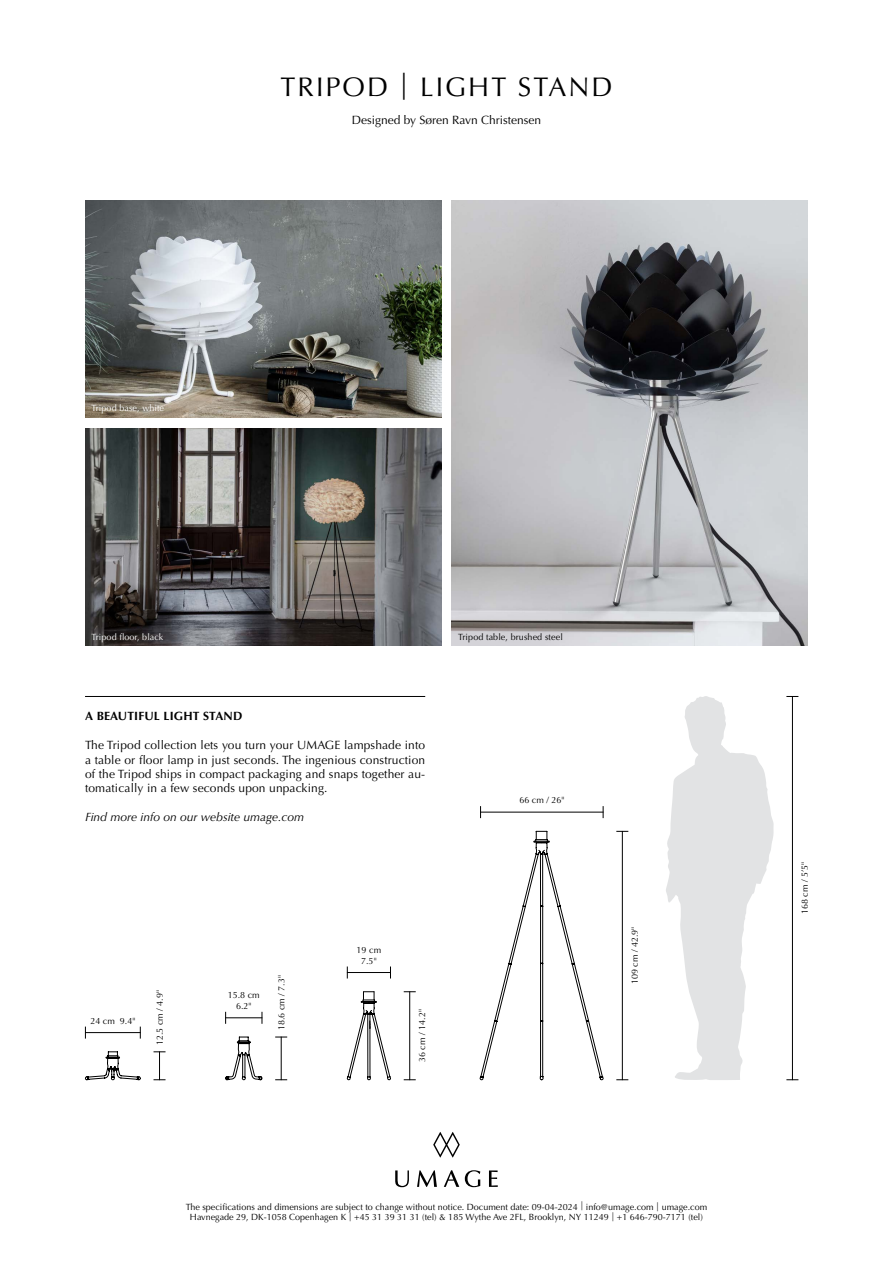
<style>
.page{position:relative;width:893px;height:1263px;background:#fff}
.page>*{position:absolute;margin:0;border:0;box-sizing:border-box;transform-origin:0 0}
.t1{font:27px "Optima LT Std";letter-spacing:.075em;color:#000}
.t2{font:12px/14.4px "Optima LT Std";letter-spacing:.01em;color:#000;text-align:justify}
.t3{font:italic 12px "Optima LT Std";color:#000}
.t4{font:700 12px "Optima LT Std";letter-spacing:.01em;color:#000}
.t5{font:9px/10.8px "Optima LT Std";color:#000;text-align:center}
.t6{font:9px "Optima LT Std";letter-spacing:.01em;color:#fff}
</style>
<div class="page">
<svg style="left:489px;top:1170px;width:9px;height:17px"></svg>
<svg style="left:433px;top:1132px;width:27px;height:25px"></svg>
<svg style="left:395px;top:1170px;width:14px;height:17px"></svg>
<svg style="left:417px;top:1170px;width:20px;height:17px"></svg>
<svg style="left:444px;top:1170px;width:15px;height:17px"></svg>
<svg style="left:465px;top:1170px;width:15px;height:17px"></svg>
<img style="left:85px;top:428px;width:356px;height:218px">
<img style="left:85px;top:200px;width:356px;height:218px">
<img style="left:452px;top:200px;width:356px;height:446px">
<hr style="left:85px;top:696px;width:340px;height:1px;background:#000">
<svg style="left:154px;top:1051px;width:12px;height:29px"></svg>
<hr style="left:85px;top:1032px;width:56px;height:1px;background:#000">
<svg style="left:262px;top:1012px;width:1px;height:12px"></svg>
<hr style="left:225px;top:1017px;width:37px;height:1px;background:#000">
<svg style="left:225px;top:1012px;width:1px;height:12px"></svg>
<hr style="left:622px;top:831px;width:1px;height:249px;background:#000">
<svg style="left:603px;top:806px;width:1px;height:12px"></svg>
<hr style="left:480px;top:812px;width:123px;height:1px;background:#000">
<svg style="left:479px;top:830px;width:125px;height:251px"></svg>
<hr style="left:409px;top:991px;width:1px;height:89px;background:#000">
<svg style="left:404px;top:991px;width:12px;height:1px"></svg>
<svg style="left:404px;top:1079px;width:12px;height:1px"></svg>
<hr style="left:347px;top:972px;width:44px;height:1px;background:#000">
<svg style="left:347px;top:991px;width:44px;height:90px"></svg>
<svg style="left:85px;top:1051px;width:56px;height:30px"></svg>
<hr style="left:281px;top:1037px;width:1px;height:43px;background:#000">
<svg style="left:275px;top:1037px;width:12px;height:1px"></svg>
<svg style="left:275px;top:1079px;width:12px;height:1px"></svg>
<svg style="left:225px;top:1037px;width:38px;height:44px"></svg>
<hr style="left:792px;top:696px;width:1px;height:384px;background:#000">
<svg style="left:666px;top:696px;width:108px;height:384px"></svg>
<h1 class="t1" style="left:280px;top:71px;width:334px">TRIPOD | LIGHT STAND</h1>
<h2 class="t2" style="left:352px;top:113px;width:191px">Designed by Søren Ravn Christensen</h2>
<p class="t6" style="left:91px;top:403px;width:74px">Tripod base, white</p>
<p class="t6" style="left:91px;top:631px;width:74px">Tripod floor, black</p>
<p class="t5" style="left:458px;top:631px;width:106px">Tripod table, brushed steel</p>
<h2 class="t4" style="left:85px;top:709px;width:159px">A BEAUTIFUL LIGHT STAND</h2>
<h2 class="t2" style="left:85px;top:738px;width:342px">The Tripod collection lets you turn your UMAGE lampshade into a table or floor lamp in just seconds. The ingenious construction of the Tripod ships in compact packaging and snaps together au&shy;tomatically in a few seconds upon unpacking.</h2>
<h2 class="t3" style="left:85px;top:810px;width:221px">Find more info on our website umage.com</h2>
<p class="t5" style="left:90px;top:1015px;width:47px">24 cm 9.4"</p>
<p class="t5" style="left:154px;top:1045px;width:57px;rotate:-90deg">12.5 cm / 4.9"</p>
<p class="t5" style="left:228px;top:990px;width:34px">15.8 cm<br>6.2"</p>
<p class="t5" style="left:276px;top:1030px;width:57px;rotate:-90deg">18.6 cm / 7.3"</p>
<p class="t5" style="left:357px;top:944px;width:26px">19 cm<br>7.5"</p>
<p class="t5" style="left:417px;top:1062px;width:54px;rotate:-90deg">36 cm / 14.2"</p>
<p class="t5" style="left:519px;top:795px;width:47px">66 cm / 26"</p>
<p class="t5" style="left:629px;top:984px;width:59px;rotate:-90deg">109 cm / 42.9"</p>
<p class="t5" style="left:186px;top:1201px;width:523px">The specifications and dimensions are subject to change without notice. Document date: 09-04-2024 | info@umage.com | umage.com<br>Havnegade 29, DK-1058 Copenhagen K | +45 31 39 31 31 (tel) &amp; 185 Wythe Ave 2FL, Brooklyn, NY 11249 | +1 646-790-7171 (tel)</p>
<p class="t5" style="left:800px;top:914px;width:54px;rotate:-90deg">168 cm / 5’5"</p>
</div>
